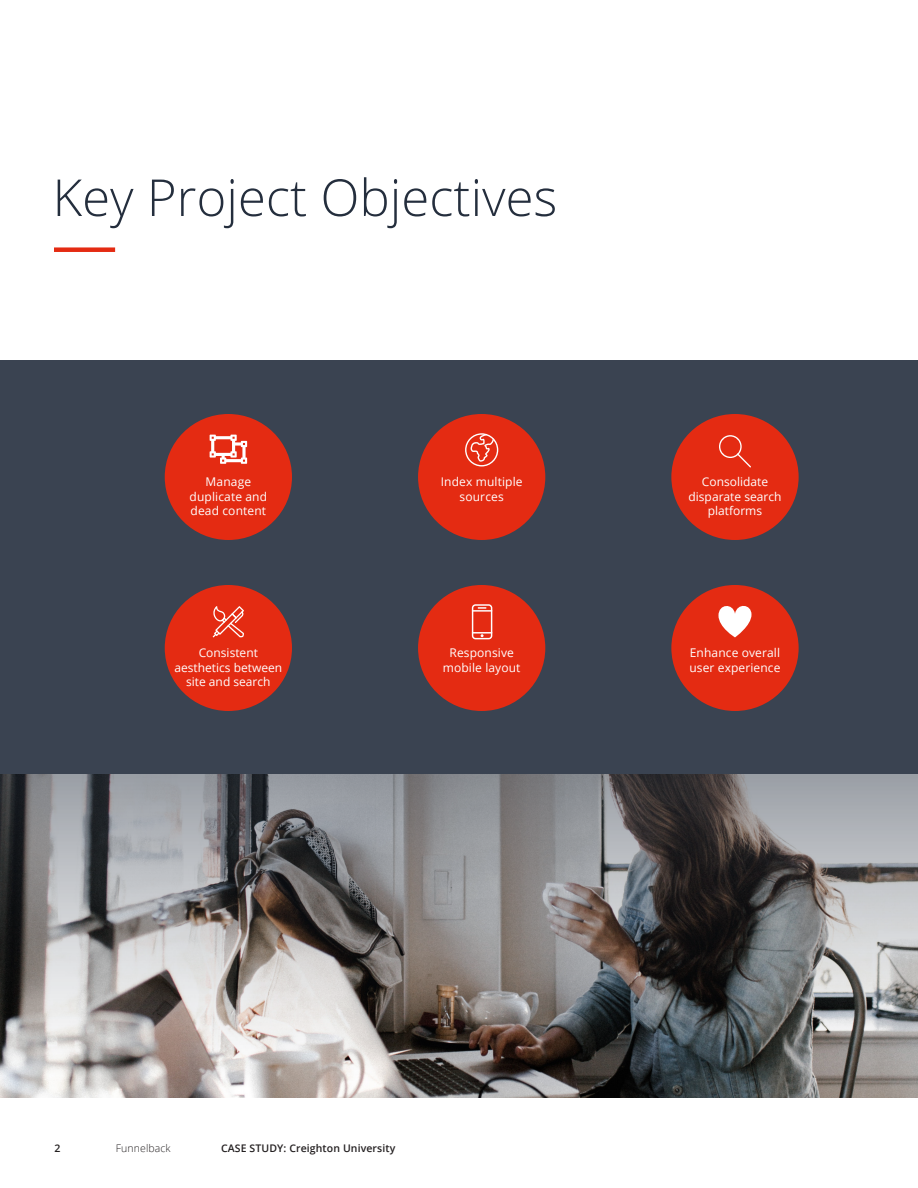
<style>
.page{position:relative;width:918px;height:1188px;background:#fff}
.page>*{position:absolute;margin:0;border:0;box-sizing:border-box;transform-origin:0 0}
.t1{font:300 51px "Open Sans";color:#242e3d}
.t2{font:12px/14.4px "Open Sans";letter-spacing:.01em;color:#fff;text-align:center}
.t3{font:600 10.5px "Open Sans";letter-spacing:.01em;color:#231f20}
.t4{font:300 10.5px "Open Sans";letter-spacing:.01em;color:#231f20}
</style>
<div class="page">
<svg style="left:0;top:774px;width:918px;height:322px"></svg>
<div style="left:54px;top:247px;width:61px;height:5px;background:#e42b12"></div>
<div style="left:0;top:360px;width:918px;height:414px;background:#3a4351"></div>
<div style="left:165px;top:414px;width:127px;height:126px;background:#e42b12;border-radius:50%"></div>
<svg style="left:210px;top:435px;width:37px;height:29px"></svg>
<div style="left:418px;top:414px;width:127px;height:126px;background:#e42b12;border-radius:50%"></div>
<svg style="left:465px;top:433px;width:33px;height:33px"></svg>
<div style="left:165px;top:585px;width:127px;height:126px;background:#e42b12;border-radius:50%"></div>
<svg style="left:213px;top:606px;width:31px;height:31px"></svg>
<div style="left:671px;top:414px;width:128px;height:126px;background:#e42b12;border-radius:50%"></div>
<svg style="left:719px;top:435px;width:32px;height:32px"></svg>
<div style="left:671px;top:585px;width:128px;height:126px;background:#e42b12;border-radius:50%"></div>
<svg style="left:718px;top:606px;width:34px;height:31px"></svg>
<div style="left:418px;top:585px;width:127px;height:126px;background:#e42b12;border-radius:50%"></div>
<svg style="left:472px;top:604px;width:20px;height:35px"></svg>
<p class="t1" style="left:52px;top:163px;width:506px">Key Project Objectives</p>
<p class="t2" style="left:190px;top:474px;width:79px">Manage duplicate and dead content</p>
<p class="t2" style="left:441px;top:474px;width:83px">Index multiple sources</p>
<p class="t2" style="left:689px;top:474px;width:94px">Consolidate disparate search platforms</p>
<p class="t2" style="left:174px;top:645px;width:109px">Consistent aesthetics between site and search</p>
<p class="t2" style="left:443px;top:645px;width:79px">Responsive mobile layout</p>
<p class="t2" style="left:689px;top:645px;width:93px;text-align:left">Enhance overall user experience</p>
<p class="t3" style="left:55px;top:1141px;width:7px">2</p>
<p class="t4" style="left:116px;top:1141px;width:56px">Funnelback</p>
<p class="t3" style="left:221px;top:1141px;width:176px">CASE STUDY: Creighton University</p>
</div>
